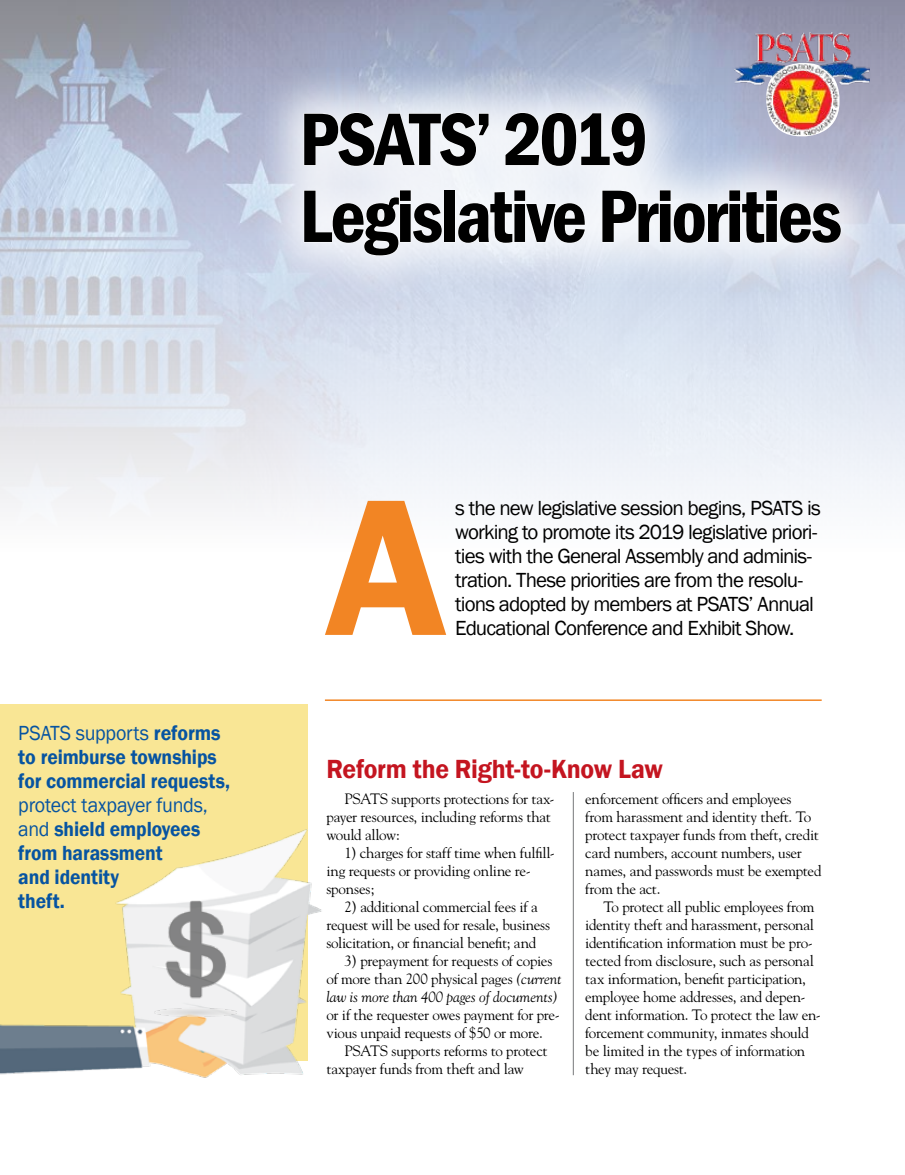
<style>
.page{position:relative;width:905px;height:1175px;background:#fff}
.page>*{position:absolute;margin:0;border:0;box-sizing:border-box;transform-origin:0 0}
.t1{font:600 201px "Franklin Gothic";color:#f28524}
.t2{font:600 condensed 76.95px/76.9px "Franklin Gothic";letter-spacing:-.035em;color:#000}
.t3{font:600 27px "Franklin Gothic";letter-spacing:-.015em;color:#c41520;scale:.95 1}
.t4{font:21px/24px "Franklin Gothic";letter-spacing:-.045em;color:#000}
.t5{font:600 21px/24px "Franklin Gothic";letter-spacing:-.005em;color:#0754a1;scale:.93 1}
.t6{font:600 21px/24px "Franklin Gothic";letter-spacing:-.005em;color:#0754a1;scale:.95 1}
.t7{font:15px/18px "Goudy";letter-spacing:-.02em;color:#000}
.s1{font-weight:400}
.s2{font-style:italic}
</style>
<div class="page">
<div style="left:0;top:704px;width:308px;height:356px;background:#f9e695"></div>
<img style="left:0;top:0;width:904px;height:508px">
<img style="left:735px;top:33px;width:134px;height:28px">
<div style="left:251px;top:61px;width:640px;height:246px;background:#fff;opacity:.82"></div>
<svg style="left:303px;top:112px;width:186px;height:55px"></svg>
<svg style="left:505px;top:112px;width:140px;height:55px"></svg>
<svg style="left:303px;top:190px;width:139px;height:66px"></svg>
<div style="left:444px;top:191px;width:11px;height:51px;border:1px solid #fff"></div>
<div style="left:457px;top:190px;width:128px;height:53px;background:#f4f6fa"></div>
<svg style="left:601px;top:190px;width:240px;height:53px"></svg>
<hr style="left:325px;top:699px;width:496px;height:2px;background:#f28524">
<img style="left:0;top:829px;width:322px;height:249px">
<img style="left:110px;top:861px;width:180px;height:183px">
<hr style="left:573px;top:792px;width:1px;height:283px;background:#77787b">
<h2 class="t2" style="left:299px;top:100px;width:544px">PSATS’ 2019<br>Legislative Priorities</h2>
<h3 class="t6" style="left:18px;top:721px;width:224px"><span class="s1">PSATS supports</span> reforms to reimburse townships for commercial requests,</h3>
<h3 class="t5" style="left:18px;top:793px;width:205px"><span class="s1">protect taxpayer funds, and</span> shield employees from harassment<br>and identity<br>theft.</h3>
<h1 class="t1" style="left:325px;top:444px;width:124px">A</h1>
<p class="t4" style="left:455px;top:496px;width:367px">s the new legislative session begins, PSATS is working to promote its 2019 legislative priori&shy;ties with the General Assembly and adminis&shy;tration. These priorities are from the resolu&shy;tions adopted by members at PSATS’ Annual Educational Conference and Exhibit Show.</p>
<h3 class="t3" style="left:326px;top:752px;width:355px">Reform the Right-to-Know Law</h3>
<p class="t7" style="left:326px;top:789px;width:229px;text-indent:18px">PSATS supports protections for tax&shy;payer resources, including reforms that would allow:</p>
<p class="t7" style="left:326px;top:843px;width:230px;text-indent:18px">1) charges for staff time when fulfill&shy;ing requests or providing online re&shy;sponses;</p>
<p class="t7" style="left:326px;top:897px;width:225px;text-indent:18px">2) additional commercial fees if a request will be used for resale, business solicitation, or financial benefit; and</p>
<p class="t7" style="left:326px;top:951px;width:236px;text-indent:18px">3) prepayment for requests of copies of more than 200 physical pages <span class="s2">(current law is more than 400 pages of documents)</span></p>
<p class="t7" style="left:326px;top:1005px;width:235px">or if the requester owes payment for pre&shy;vious unpaid requests of $50 or more.</p>
<p class="t7" style="left:326px;top:1041px;width:223px;text-indent:18px">PSATS supports reforms to protect taxpayer funds from theft and law</p>
<p class="t7" style="left:585px;top:789px;width:238px">enforcement officers and employees from harassment and identity theft. To protect taxpayer funds from theft, credit card numbers, account numbers, user names, and passwords must be exempted from the act.</p>
<p class="t7" style="left:585px;top:897px;width:237px;text-indent:18px">To protect all public employees from identity theft and harassment, personal identification information must be pro&shy;tected from disclosure, such as personal tax information, benefit participation, employee home addresses, and depen&shy;dent information. To protect the law en&shy;forcement community, inmates should be limited in the types of information they may request.</p>
</div>
